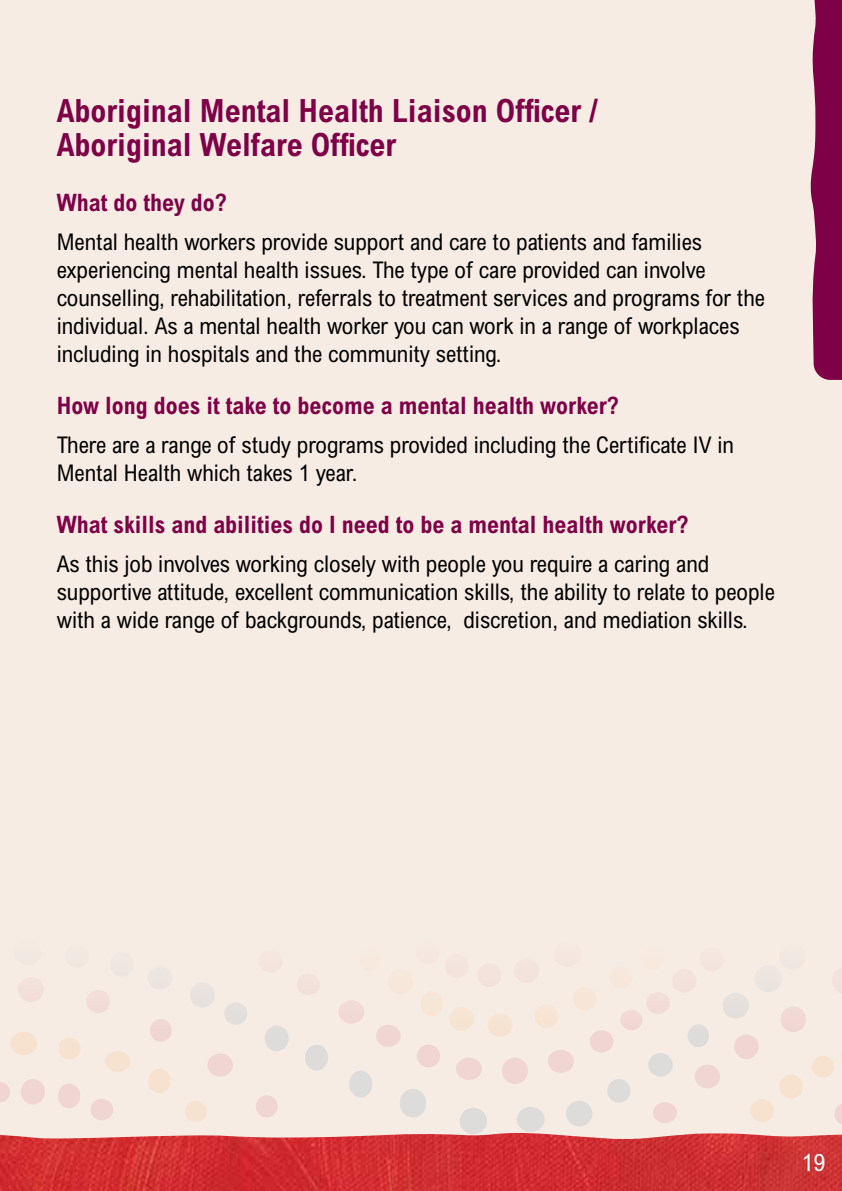
<style>
.page{position:relative;width:842px;height:1191px;background:#f7ece4}
.page>*{position:absolute;margin:0;border:0;box-sizing:border-box;transform-origin:0 0}
.t1{font:700 condensed 32px/34px "Arial MT Std";color:#7e0047}
.t2{font:700 condensed 24px "Arial MT Std";color:#7e0047}
.t3{font:condensed 24px "Arial MT Std";color:#fff}
.t4{font:condensed 23px/28px "Arial MT Std";color:#000}
</style>
<div class="page">
<div style="left:653px;top:1102px;width:24px;height:21px;background:#f0d5d3;border-radius:50%"></div>
<div style="left:695px;top:1064px;width:25px;height:24px;background:#f0d5d3;border-radius:50%"></div>
<div style="left:734px;top:1034px;width:25px;height:25px;background:#f0d5d3;border-radius:50%"></div>
<div style="left:780px;top:1006px;width:26px;height:26px;background:#f1d9d5;border-radius:50%"></div>
<svg style="left:833px;top:981px;width:9px;height:12px"></svg>
<svg style="left:834px;top:1104px;width:8px;height:21px"></svg>
<div style="left:14px;top:939px;width:27px;height:25px;background:#f3e9e2;border-radius:50%"></div>
<div style="left:65px;top:944px;width:25px;height:23px;background:#f2e8e2;border-radius:50%"></div>
<div style="left:110px;top:951px;width:24px;height:25px;background:#f0e7e1;border-radius:50%"></div>
<div style="left:148px;top:966px;width:24px;height:23px;background:#ece5e0;border-radius:50%"></div>
<div style="left:190px;top:982px;width:25px;height:25px;background:#e8e2de;border-radius:50%"></div>
<div style="left:224px;top:1002px;width:23px;height:22px;background:#e4e0dd;border-radius:50%"></div>
<div style="left:265px;top:1025px;width:24px;height:26px;background:#dedcdb;border-radius:50%"></div>
<div style="left:305px;top:1044px;width:23px;height:26px;background:#dedcdb;border-radius:50%"></div>
<div style="left:349px;top:1070px;width:23px;height:27px;background:#dedcdb;border-radius:50%"></div>
<div style="left:400px;top:1088px;width:26px;height:29px;background:#dedcdb;border-radius:50%"></div>
<div style="left:460px;top:1107px;width:27px;height:27px;background:#dedcdb;border-radius:50%"></div>
<div style="left:517px;top:1106px;width:28px;height:26px;background:#dedcdb;border-radius:50%"></div>
<div style="left:566px;top:1100px;width:26px;height:26px;background:#dedcdb;border-radius:50%"></div>
<div style="left:607px;top:1079px;width:23px;height:23px;background:#dedcdb;border-radius:50%"></div>
<div style="left:648px;top:1053px;width:25px;height:23px;background:#dedcdb;border-radius:50%"></div>
<div style="left:688px;top:1024px;width:21px;height:23px;background:#dedcdb;border-radius:50%"></div>
<div style="left:722px;top:992px;width:27px;height:26px;background:#e6e1de;border-radius:50%"></div>
<div style="left:754px;top:965px;width:28px;height:27px;background:#ece5e0;border-radius:50%"></div>
<div style="left:779px;top:943px;width:27px;height:26px;background:#f2e8e2;border-radius:50%"></div>
<div style="left:258px;top:949px;width:25px;height:23px;background:#f5e5df;border-radius:50%"></div>
<div style="left:297px;top:973px;width:23px;height:22px;background:#f3e1db;border-radius:50%"></div>
<div style="left:415px;top:940px;width:25px;height:24px;background:#f5e8e1;border-radius:50%"></div>
<div style="left:445px;top:953px;width:23px;height:25px;background:#f4e4de;border-radius:50%"></div>
<div style="left:477px;top:963px;width:24px;height:24px;background:#f4e3dd;border-radius:50%"></div>
<div style="left:514px;top:958px;width:25px;height:24px;background:#f4e3dd;border-radius:50%"></div>
<div style="left:553px;top:942px;width:29px;height:24px;background:#f5e7e0;border-radius:50%"></div>
<div style="left:338px;top:1000px;width:26px;height:23px;background:#f2dbd7;border-radius:50%"></div>
<div style="left:376px;top:1024px;width:25px;height:23px;background:#f0d5d3;border-radius:50%"></div>
<div style="left:417px;top:1044px;width:23px;height:23px;background:#f0d5d3;border-radius:50%"></div>
<div style="left:456px;top:1057px;width:26px;height:23px;background:#f0d5d3;border-radius:50%"></div>
<div style="left:502px;top:1057px;width:26px;height:27px;background:#f0d5d3;border-radius:50%"></div>
<div style="left:548px;top:1049px;width:26px;height:24px;background:#f0d5d3;border-radius:50%"></div>
<div style="left:590px;top:1030px;width:23px;height:22px;background:#f0d5d3;border-radius:50%"></div>
<div style="left:620px;top:1009px;width:23px;height:21px;background:#f1d9d5;border-radius:50%"></div>
<div style="left:646px;top:992px;width:24px;height:22px;background:#f2dcd8;border-radius:50%"></div>
<div style="left:672px;top:969px;width:24px;height:23px;background:#f4e2dc;border-radius:50%"></div>
<div style="left:700px;top:946px;width:24px;height:25px;background:#f5e6df;border-radius:50%"></div>
<div style="left:360px;top:948px;width:21px;height:23px;background:#f7e9df;border-radius:50%"></div>
<div style="left:388px;top:969px;width:25px;height:25px;background:#f7e7da;border-radius:50%"></div>
<div style="left:421px;top:991px;width:22px;height:25px;background:#f7e5d6;border-radius:50%"></div>
<div style="left:449px;top:1007px;width:25px;height:23px;background:#f7e4d3;border-radius:50%"></div>
<div style="left:487px;top:1013px;width:26px;height:23px;background:#f7e3d2;border-radius:50%"></div>
<div style="left:535px;top:1004px;width:23px;height:24px;background:#f7e4d4;border-radius:50%"></div>
<div style="left:573px;top:986px;width:24px;height:24px;background:#f7e6d7;border-radius:50%"></div>
<div style="left:609px;top:966px;width:24px;height:22px;background:#f7e8dc;border-radius:50%"></div>
<div style="left:641px;top:946px;width:23px;height:24px;background:#f7e9df;border-radius:50%"></div>
<div style="left:812px;top:1055px;width:22px;height:22px;background:#f7e2d0;border-radius:50%"></div>
<div style="left:779px;top:1074px;width:24px;height:24px;background:#f7e2d0;border-radius:50%"></div>
<div style="left:750px;top:1099px;width:24px;height:23px;background:#f7e2d0;border-radius:50%"></div>
<div style="left:18px;top:977px;width:26px;height:25px;background:#f3dfda;border-radius:50%"></div>
<div style="left:86px;top:989px;width:24px;height:24px;background:#f2ddd9;border-radius:50%"></div>
<svg style="left:0;top:1082px;width:10px;height:21px"></svg>
<div style="left:21px;top:1079px;width:24px;height:25px;background:#f0d5d3;border-radius:50%"></div>
<div style="left:58px;top:1083px;width:22px;height:25px;background:#f0d5d3;border-radius:50%"></div>
<div style="left:90px;top:1099px;width:23px;height:21px;background:#f0d5d3;border-radius:50%"></div>
<div style="left:150px;top:1019px;width:22px;height:22px;background:#f0d6d3;border-radius:50%"></div>
<div style="left:207px;top:1053px;width:26px;height:23px;background:#f0d5d3;border-radius:50%"></div>
<div style="left:256px;top:1095px;width:22px;height:22px;background:#f0d5d3;border-radius:50%"></div>
<div style="left:10px;top:1031px;width:27px;height:24px;background:#f7e2d0;border-radius:50%"></div>
<div style="left:58px;top:1037px;width:23px;height:22px;background:#f7e2d0;border-radius:50%"></div>
<div style="left:105px;top:1050px;width:25px;height:22px;background:#f7e2d0;border-radius:50%"></div>
<div style="left:148px;top:1068px;width:23px;height:25px;background:#f7e2d0;border-radius:50%"></div>
<div style="left:185px;top:1100px;width:22px;height:22px;background:#f7e2d0;border-radius:50%"></div>
<svg style="left:810px;top:0;width:32px;height:380px;background:#8d1d5a"></svg>
<img style="left:0;top:1131px;width:842px;height:60px">
<h1 class="t1" style="left:57px;top:94px;width:543px">Aboriginal Mental Health Liaison Officer /<br>Aboriginal Welfare Officer</h1>
<p class="t2" style="left:57px;top:188px;width:171px">What do they do?</p>
<p class="t4" style="left:57px;top:227px;width:710px">Mental health workers provide support and care to patients and families experiencing mental health issues. The type of care provided can involve counselling, rehabilitation, referrals to treatment services and programs for the individual. As a mental health worker you can work in a range of workplaces including in hospitals and the community setting.</p>
<p class="t2" style="left:57px;top:391px;width:563px">How long does it take to become a mental health worker?</p>
<p class="t4" style="left:57px;top:430px;width:679px">There are a range of study programs provided including the Certificate IV in<br>Mental Health which takes 1 year.</p>
<p class="t2" style="left:57px;top:510px;width:633px">What skills and abilities do I need to be a mental health worker?</p>
<p class="t4" style="left:57px;top:549px;width:720px">As this job involves working closely with people you require a caring and supportive attitude, excellent communication skills, the ability to relate to people with a wide range of backgrounds, patience, discretion, and mediation skills.</p>
<p class="t3" style="left:802px;top:1148px;width:25px">19</p>
</div>
